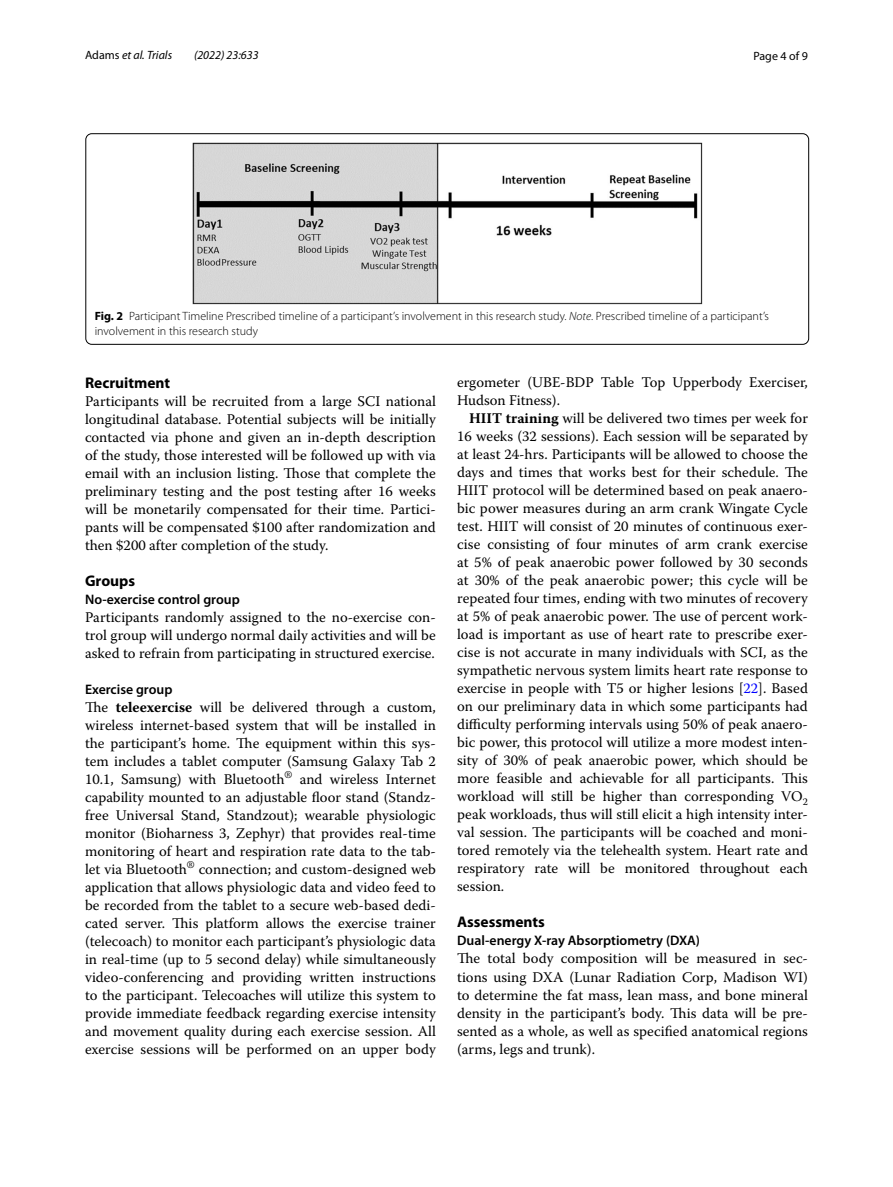
<style>
.page{position:relative;width:893px;height:1187px;background:#fff}
.page>*{position:absolute;margin:0;border:0;box-sizing:border-box;transform-origin:0 0}
.t1{font:700 15.45px "Myriad Pro";color:#000}
.t2{font:14.7px/18px "Warnock Pro";color:#000;text-align:justify}
.t3{font:600 13.8px "Myriad Pro";color:#000}
.t4{font:300 12px/15px "Myriad Pro";color:#000}
.t5{font:italic 12px "Myriad Pro";color:#000}
.t6{font:12px "Myriad Pro";color:#000}
.s1{font-style:normal}
.s2{font-weight:700}
.s3{font-style:italic}
.s4{color:#00f}
</style>
<div class="page">
<img style="left:192px;top:143px;width:510px;height:162px">
<div style="left:86px;top:133px;width:723px;height:211px;border:1px solid #000;border-radius:6px"></div>
<p class="t5" style="left:85px;top:48px;width:89px"><span class="s1">Adams</span> et al. Trials</p>
<p class="t5" style="left:194px;top:48px;width:66px">(2022) 23:633</p>
<p class="t6" style="left:753px;top:48px;width:56px">Page 4 of 9</p>
<p class="t4" style="left:95px;top:309px;width:676px"><span class="s2">Fig. 2</span> Participant Timeline Prescribed timeline of a participant’s involvement in this research study. <span class="s3">Note</span>. Prescribed timeline of a participant’s involvement in this research study</p>
<p class="t1" style="left:85px;top:372px;width:87px">Recruitment</p>
<p class="t2" style="left:85px;top:392px;width:352px">Participants will be recruited from a large SCI national longitudinal database. Potential subjects will be initially contacted via phone and given an in-depth description of the study, those interested will be followed up with via email with an inclusion listing. Those that complete the preliminary testing and the post testing after 16 weeks will be monetarily compensated for their time. Partici&shy;pants will be compensated $100 after randomization and then $200 after completion of the study.</p>
<p class="t1" style="left:85px;top:570px;width:52px">Groups</p>
<p class="t3" style="left:85px;top:590px;width:156px">No‑exercise control group</p>
<p class="t2" style="left:85px;top:608px;width:352px">Participants randomly assigned to the no-exercise con&shy;trol group will undergo normal daily activities and will be asked to refrain from participating in structured exercise.</p>
<p class="t3" style="left:85px;top:680px;width:89px">Exercise group</p>
<p class="t2" style="left:85px;top:698px;width:352px">The <span class="s2">teleexercise</span> will be delivered through a custom, wireless internet-based system that will be installed in the participant’s home. The equipment within this sys&shy;tem includes a tablet computer (Samsung Galaxy Tab 2<br>10.1, Samsung) with Bluetooth<sup>®</sup> and wireless Internet capability mounted to an adjustable floor stand (Standz&shy;free Universal Stand, Standzout); wearable physiologic monitor (Bioharness 3, Zephyr) that provides real-time monitoring of heart and respiration rate data to the tab&shy;let via Bluetooth<sup>®</sup> connection; and custom-designed web application that allows physiologic data and video feed to be recorded from the tablet to a secure web-based dedi&shy;cated server. This platform allows the exercise trainer (telecoach) to monitor each participant’s physiologic data in real-time (up to 5 second delay) while simultaneously video-conferencing and providing written instructions to the participant. Telecoaches will utilize this system to provide immediate feedback regarding exercise intensity and movement quality during each exercise session. All exercise sessions will be performed on an upper body</p>
<p class="t2" style="left:457px;top:373px;width:352px">ergometer (UBE-BDP Table Top Upperbody Exerciser,<br>Hudson Fitness).</p>
<p class="t2" style="left:457px;top:409px;width:352px;text-indent:12px"><span class="s2">HIIT training</span> will be delivered two times per week for 16 weeks (32 sessions). Each session will be separated by at least 24-hrs. Participants will be allowed to choose the days and times that works best for their schedule. The HIIT protocol will be determined based on peak anaero&shy;bic power measures during an arm crank Wingate Cycle test. HIIT will consist of 20 minutes of continuous exer&shy;cise consisting of four minutes of arm crank exercise at 5% of peak anaerobic power followed by 30 seconds at 30% of the peak anaerobic power; this cycle will be repeated four times, ending with two minutes of recovery at 5% of peak anaerobic power. The use of percent work&shy;load is important as use of heart rate to prescribe exer&shy;cise is not accurate in many individuals with SCI, as the sympathetic nervous system limits heart rate response to exercise in people with T5 or higher lesions [<span class="s4">22</span>]. Based on our preliminary data in which some participants had difficulty performing intervals using 50% of peak anaero&shy;bic power, this protocol will utilize a more modest inten&shy;sity of 30% of peak anaerobic power, which should be more feasible and achievable for all participants. This workload will still be higher than corresponding VO<sub>2 </sub>peak workloads, thus will still elicit a high intensity inter&shy;val session. The participants will be coached and moni&shy;tored remotely via the telehealth system. Heart rate and respiratory rate will be monitored throughout each session.</p>
<p class="t1" style="left:457px;top:912px;width:89px">Assessments</p>
<p class="t3" style="left:457px;top:932px;width:244px">Dual‑energy X‑ray Absorptiometry (DXA)</p>
<p class="t2" style="left:457px;top:949px;width:352px">The total body composition will be measured in sec&shy;tions using DXA (Lunar Radiation Corp, Madison WI) to determine the fat mass, lean mass, and bone mineral density in the participant’s body. This data will be pre&shy;sented as a whole, as well as specified anatomical regions (arms, legs and trunk).</p>
</div>
